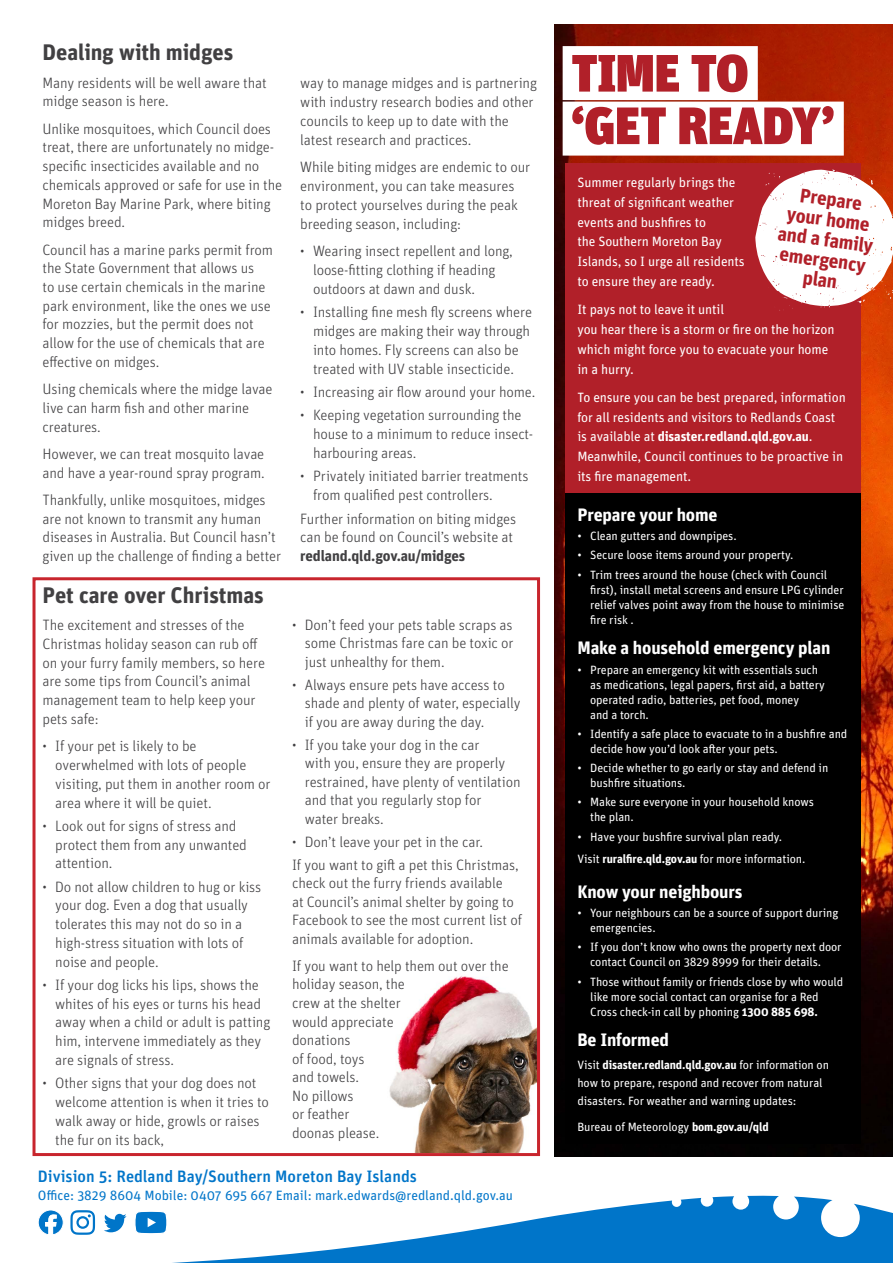
<style>
.page{position:relative;width:893px;height:1263px;background:#fff}
.page>*{position:absolute;margin:0;border:0;box-sizing:border-box;transform-origin:0 0}
.t1{font:900 52.5px/52.5px "Unit Pro";letter-spacing:-.01em;color:#b12029}
.t2{font:700 22.5px "Unit Pro";letter-spacing:-.005em;color:#414042}
.t3{font:700 19.8px/20.2px "Unit Pro";color:#b12029;text-align:center}
.t4{font:700 18px "Unit Pro";letter-spacing:-.01em;color:#fff}
.t5{font:500 16.5px "Unit Pro";color:#0075c9}
.t6{font:300 15px/18.8px "Unit Pro";letter-spacing:-.01em;color:#414042}
.t7{font:700 15px "Unit Pro";letter-spacing:-.01em;color:#414042}
.t8{font:13.5px/19.8px "Unit Pro";letter-spacing:-.01em;color:#fff}
.t9{font:13.5px "Unit Pro";color:#0075c9}
.t10{font:12px/15px "Unit Pro";letter-spacing:-.01em;color:#fff}
.s1{font-weight:700}
</style>
<div class="page">
<svg style="left:95px;top:1196px;width:798px;height:67px"></svg>
<svg style="left:38px;top:1210px;width:26px;height:25px"></svg>
<svg style="left:70px;top:1210px;width:25px;height:25px"></svg>
<svg style="left:104px;top:1214px;width:23px;height:18px"></svg>
<svg style="left:133px;top:1210px;width:35px;height:25px"></svg>
<img style="left:554px;top:25px;width:339px;height:1131px">
<div style="left:565px;top:164px;width:295px;height:330px;background:#b12029"></div>
<div style="left:565px;top:494px;width:295px;height:650px;background:#000"></div>
<div style="left:563px;top:46px;width:195px;height:54px;background:#fff"></div>
<div style="left:563px;top:102px;width:281px;height:54px;background:#fff"></div>
<svg style="left:755px;top:169px;width:138px;height:141px"></svg>
<img style="left:389px;top:976px;width:147px;height:176px">
<div style="left:33px;top:577px;width:507px;height:579px;border:3px solid #c8252d"></div>
<h2 class="t2" style="left:43px;top:36px;width:192px">Dealing with midges</h2>
<p class="t6" style="left:43px;top:73px;width:226px">Many residents will be well aware that midge season is here.</p>
<p class="t6" style="left:43px;top:119px;width:241px">Unlike mosquitoes, which Council does treat, there are unfortunately no midge&shy;specific insecticides available and no chemicals approved or safe for use in the Moreton Bay Marine Park, where biting midges breed.</p>
<p class="t6" style="left:43px;top:240px;width:232px">Council has a marine parks permit from the State Government that allows us<br>to use certain chemicals in the marine park environment, like the ones we use for mozzies, but the permit does not allow for the use of chemicals that are effective on midges.</p>
<p class="t6" style="left:43px;top:379px;width:232px">Using chemicals where the midge lavae live can harm fish and other marine creatures.</p>
<p class="t6" style="left:43px;top:444px;width:224px">However, we can treat mosquito lavae and have a year-round spray program.</p>
<p class="t6" style="left:43px;top:490px;width:240px">Thankfully, unlike mosquitoes, midges are not known to transmit any human diseases in Australia. But Council hasn’t given up the challenge of finding a better</p>
<h2 class="t2" style="left:43px;top:578px;width:223px">Pet care over Christmas</h2>
<p class="t6" style="left:43px;top:615px;width:224px">The excitement and stresses of the<br>Christmas holiday season can rub off on your furry family members, so here are some tips from Council’s animal management team to help keep your pets safe:</p>
<p class="t6" style="left:55px;top:736px;width:217px;text-indent:-13px">• If your pet is likely to be overwhelmed with lots of people visiting, put them in another room or area where it will be quiet.</p>
<p class="t6" style="left:55px;top:816px;width:193px;text-indent:-13px">• Look out for signs of stress and protect them from any unwanted attention.</p>
<p class="t6" style="left:55px;top:876px;width:208px;text-indent:-13px">• Do not allow children to hug or kiss your dog. Even a dog that usually tolerates this may not do so in a high-stress situation with lots of noise and people.</p>
<p class="t6" style="left:55px;top:975px;width:217px;text-indent:-13px">• If your dog licks his lips, shows the whites of his eyes or turns his head away when a child or adult is patting him, intervene immediately as they are signals of stress.</p>
<p class="t6" style="left:55px;top:1073px;width:215px;text-indent:-13px">• Other signs that your dog does not welcome attention is when it tries to walk away or hide, growls or raises the fur on its back,</p>
<p class="t6" style="left:300px;top:73px;width:238px">way to manage midges and is partnering with industry research bodies and other councils to keep up to date with the latest research and practices.</p>
<p class="t6" style="left:300px;top:157px;width:231px">While biting midges are endemic to our environment, you can take measures to protect yourselves during the peak breeding season, including:</p>
<p class="t6" style="left:313px;top:241px;width:201px;text-indent:-13px">• Wearing insect repellent and long, loose-fitting clothing if heading outdoors at dawn and dusk.</p>
<p class="t6" style="left:313px;top:302px;width:221px;text-indent:-13px">• Installing fine mesh fly screens where midges are making their way through into homes. Fly screens can also be treated with UV stable insecticide.</p>
<p class="t6" style="left:300px;top:382px;width:237px">• Increasing air flow around your home.</p>
<p class="t6" style="left:313px;top:405px;width:222px;text-indent:-13px">• Keeping vegetation surrounding the house to a minimum to reduce insect&shy;harbouring areas.</p>
<p class="t6" style="left:313px;top:466px;width:217px;text-indent:-13px">• Privately initiated barrier treatments from qualified pest controllers.</p>
<p class="t6" style="left:300px;top:508px;width:217px">Further information on biting midges can be found on Council’s website at</p>
<p class="t7" style="left:300px;top:545px;width:166px">redland.qld.gov.au/midges</p>
<p class="t6" style="left:305px;top:615px;width:210px;text-align:justify;text-indent:-13px">• Don’t feed your pets table scraps as some Christmas fare can be toxic or just unhealthy for them.</p>
<p class="t6" style="left:305px;top:675px;width:217px;text-indent:-13px">• Always ensure pets have access to shade and plenty of water, especially if you are away during the day.</p>
<p class="t6" style="left:305px;top:735px;width:217px;text-indent:-13px">• If you take your dog in the car<br>with you, ensure they are properly restrained, have plenty of ventilation and that you regularly stop for<br>water breaks.</p>
<p class="t6" style="left:292px;top:830px;width:228px;line-height:22.8px">• Don’t leave your pet in the car.<br>If you want to gift a pet this Christmas,</p>
<p class="t6" style="left:292px;top:873px;width:231px">check out the furry friends available<br>at Council’s animal shelter by going to Facebook to see the most current list of animals available for adoption.</p>
<p class="t6" style="left:292px;top:956px;width:218px">If you want to help them out over the holiday season, the<br>crew at the shelter<br>would appreciate<br>donations<br>of food, toys<br>and towels.<br>No pillows<br>or feather<br>doonas please.</p>
<p class="t5" style="left:38px;top:1164px;width:380px">Division 5: Redland Bay/Southern Moreton Bay Islands</p>
<p class="t9" style="left:38px;top:1186px;width:477px">Office: 3829 8604 Mobile: 0407 695 667 Email: mark.edwards@redland.qld.gov.au</p>
<h1 class="t1" style="left:571px;top:44px;width:265px">TIME TO ‘GET READY’</h1>
<p class="t8" style="left:577px;top:172px;width:169px">Summer regularly brings the threat of significant weather events and bushfires to<br>the Southern Moreton Bay<br>Islands, so I urge all residents to ensure they are ready.</p>
<p class="t8" style="left:577px;top:299px;width:259px">It pays not to leave it until<br>you hear there is a storm or fire on the horizon which might force you to evacuate your home in a hurry.</p>
<p class="t8" style="left:577px;top:387px;width:270px">To ensure you can be best prepared, information for all residents and visitors to Redlands Coast is available at <span class="s1">disaster.redland.qld.gov.au</span>.<br>Meanwhile, Council continues to be proactive in its fire management.</p>
<p class="t4" style="left:577px;top:501px;width:142px">Prepare your home</p>
<p class="t10" style="left:577px;top:528px;width:161px">• Clean gutters and downpipes.</p>
<p class="t10" style="left:577px;top:547px;width:217px">• Secure loose items around your property.</p>
<p class="t10" style="left:590px;top:566px;width:256px;text-indent:-13px">• Trim trees around the house (check with Council first), install metal screens and ensure LPG cylinder relief valves point away from the house to minimise fire risk .</p>
<p class="t4" style="left:577px;top:635px;width:255px">Make a household emergency plan</p>
<p class="t10" style="left:590px;top:661px;width:236px;text-indent:-13px">• Prepare an emergency kit with essentials such as medications, legal papers, first aid, a battery operated radio, batteries, pet food, money<br>and a torch.</p>
<p class="t10" style="left:590px;top:725px;width:259px;text-indent:-13px">• Identify a safe place to evacuate to in a bushfire and decide how you’d look after your pets.</p>
<p class="t10" style="left:590px;top:760px;width:240px;text-indent:-13px">• Decide whether to go early or stay and defend in bushfire situations.</p>
<p class="t10" style="left:590px;top:794px;width:225px;text-indent:-13px">• Make sure everyone in your household knows the plan.</p>
<p class="t10" style="left:577px;top:825px;width:229px;line-height:22.2px">• Have your bushfire survival plan ready.<br>Visit <span class="s1">ruralfire.qld.gov.au</span> for more information.</p>
<p class="t4" style="left:577px;top:878px;width:167px">Know your neighbours</p>
<p class="t10" style="left:590px;top:905px;width:250px;text-indent:-13px">• Your neighbours can be a source of support during emergencies.</p>
<p class="t10" style="left:590px;top:939px;width:253px;text-indent:-13px">• If you don’t know who owns the property next door contact Council on 3829 8999 for their details.</p>
<p class="t10" style="left:590px;top:973px;width:255px;text-indent:-13px">• Those without family or friends close by who would like more social contact can organise for a Red<br>Cross check-in call by phoning <span class="s1">1300 885 698.</span></p>
<p class="t4" style="left:577px;top:1027px;width:93px">Be Informed</p>
<p class="t10" style="left:577px;top:1055px;width:253px;line-height:18px">Visit <span class="s1">disaster.redland.qld.gov.au</span> for information on how to prepare, respond and recover from natural disasters. For weather and warning updates:</p>
<p class="t10" style="left:577px;top:1119px;width:193px">Bureau of Meteorology <span class="s1">bom.gov.au/qld</span></p>
<h3 class="t3" style="left:785px;top:181px;width:97px;rotate:8deg">Prepare your home and a family emergency plan</h3>
</div>
